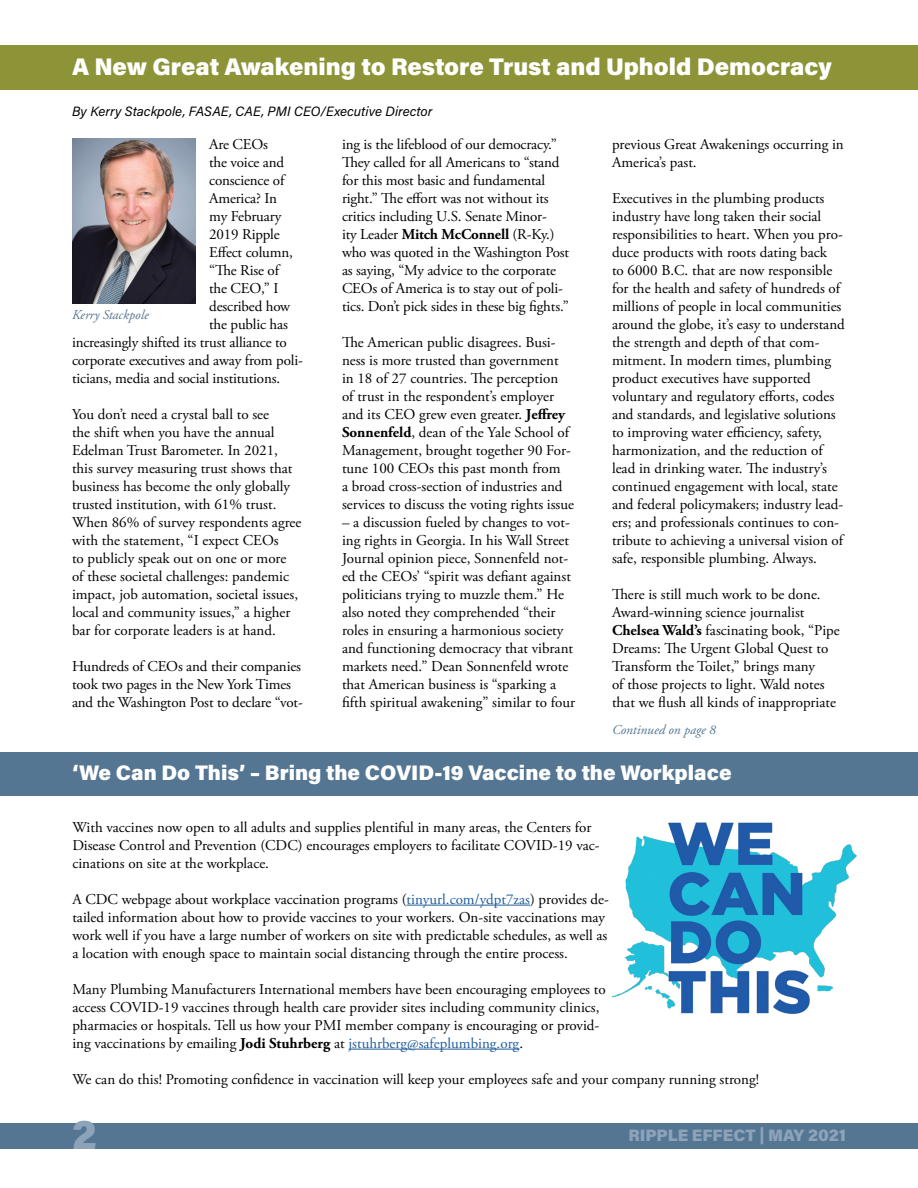
<style>
.page{position:relative;width:918px;height:1188px;background:#fff}
.page>*{position:absolute;margin:0;border:0;box-sizing:border-box;transform-origin:0 0}
.t1{font:900 40.5px "Acumin Pro";color:#8da3ba}
.inside_headline{font:900 24px "Acumin Pro";color:#fff}
.Inside_blue_block_he{font:900 21px "Acumin Pro";color:#fff}
.t2{font:900 16.5px "Acumin Pro";color:#8da3ba}
.body{font:15px/18px "Adobe Garamond Pro";color:#000}
.byline{font:italic 13.5px "Acumin Pro";letter-spacing:.005em;color:#000}
.t3{font:italic 13.5px "Adobe Garamond Pro";color:#547693}
.s1{font-weight:700}
.s2{color:#215e9e}
</style>
<div class="page">
<div style="left:0;top:45px;width:918px;height:45px;background:#8d9438"></div>
<div style="left:0;top:1123px;width:918px;height:25px;background:#547693"></div>
<div style="left:0;top:752px;width:918px;height:43px;background:#547693"></div>
<img style="left:72px;top:138px;width:124px;height:165px">
<hr style="left:407px;top:905px;width:123px;height:1px;background:#215e9e">
<hr style="left:349px;top:1049px;width:170px;height:1px;background:#215e9e">
<img style="left:612px;top:822px;width:245px;height:192px">
<p class="inside_headline" style="left:72px;top:49px;width:761px">A New Great Awakening to Restore Trust and Uphold Democracy</p>
<p class="byline" style="left:72px;top:102px;width:362px">By Kerry Stackpole, FASAE, CAE, PMI CEO/Executive Director</p>
<p class="body" style="left:209px;top:136px;width:60px">Are CEOs</p>
<p class="body" style="left:209px;top:154px;width:77px">the voice and</p>
<p class="body" style="left:209px;top:172px;width:77px">conscience of</p>
<p class="body" style="left:209px;top:190px;width:69px">America? In</p>
<p class="body" style="left:209px;top:208px;width:74px">my February</p>
<p class="body" style="left:209px;top:226px;width:72px">2019 Ripple</p>
<p class="body" style="left:209px;top:244px;width:85px">Effect column,</p>
<p class="body" style="left:209px;top:262px;width:71px">“The Rise of</p>
<p class="body" style="left:209px;top:280px;width:71px">the CEO,” I</p>
<p class="body" style="left:209px;top:298px;width:83px">described how</p>
<p class="body" style="left:209px;top:316px;width:80px">the public has</p>
<p class="body" style="left:72px;top:334px;width:216px">increasingly shifted its trust alliance to</p>
<p class="body" style="left:72px;top:352px;width:232px">corporate executives and away from poli-</p>
<p class="body" style="left:72px;top:370px;width:210px">ticians, media and social institutions.</p>
<p class="body" style="left:72px;top:406px;width:231px">You don’t need a crystal ball to see<br>the shift when you have the annual Edelman Trust Barometer. In 2021, this survey measuring trust shows that business has become the only globally trusted institution, with 61% trust.<br>When 86% of survey respondents agree with the statement, “I expect CEOs<br>to publicly speak out on one or more of these societal challenges: pandemic impact, job automation, societal issues, local and community issues,” a higher bar for corporate leaders is at hand.</p>
<p class="body" style="left:72px;top:658px;width:232px">Hundreds of CEOs and their companies took two pages in the New York Times and the Washington Post to declare “vot-</p>
<p class="t3" style="left:72px;top:307px;width:78px">Kerry Stackpole</p>
<p class="body" style="left:342px;top:136px;width:229px">ing is the lifeblood of our democracy.” They called for all Americans to “stand for this most basic and fundamental right.” The effort was not without its critics including U.S. Senate Minor-<br>ity Leader <span class="s1">Mitch McConnell</span> (R-Ky.) who was quoted in the Washington Post as saying, “My advice to the corporate CEOs of America is to stay out of poli&shy;tics. Don’t pick sides in these big fights.”</p>
<p class="body" style="left:342px;top:334px;width:234px">The American public disagrees. Busi&shy;ness is more trusted than government in 18 of 27 countries. The perception<br>of trust in the respondent’s employer and its CEO grew even greater. <span class="s1">Jeffrey Sonnenfeld</span>, dean of the Yale School of Management, brought together 90 For&shy;tune 100 CEOs this past month from<br>a broad cross-section of industries and services to discuss the voting rights issue</p>
<p class="body" style="left:342px;top:514px;width:235px">– a discussion fueled by changes to vot&shy;ing rights in Georgia. In his Wall Street Journal opinion piece, Sonnenfeld not&shy;ed the CEOs’ “spirit was defiant against politicians trying to muzzle them.” He also noted they comprehended “their roles in ensuring a harmonious society and functioning democracy that vibrant markets need.” Dean Sonnenfeld wrote that American business is “sparking a fifth spiritual awakening” similar to four</p>
<p class="body" style="left:612px;top:136px;width:233px">previous Great Awakenings occurring in<br>America’s past.</p>
<p class="body" style="left:612px;top:190px;width:234px">Executives in the plumbing products industry have long taken their social responsibilities to heart. When you pro&shy;duce products with roots dating back<br>to 6000 B.C. that are now responsible for the health and safety of hundreds of millions of people in local communities around the globe, it’s easy to understand the strength and depth of that com&shy;mitment. In modern times, plumbing product executives have supported voluntary and regulatory efforts, codes and standards, and legislative solutions to improving water efficiency, safety, harmonization, and the reduction of lead in drinking water. The industry’s continued engagement with local, state and federal policymakers; industry lead&shy;ers; and professionals continues to con&shy;tribute to achieving a universal vision of safe, responsible plumbing. Always.</p>
<p class="body" style="left:612px;top:586px;width:229px">There is still much work to be done.<br>Award-winning science journalist <span class="s1">Chelsea Wald’s</span> fascinating book, “Pipe Dreams: The Urgent Global Quest to Transform the Toilet,” brings many<br>of those projects to light. Wald notes that we flush all kinds of inappropriate</p>
<p class="t3" style="left:612px;top:722px;width:106px">Continued on page 8</p>
<p class="Inside_blue_block_he" style="left:72px;top:758px;width:661px">‘We Can Do This’ – Bring the COVID-19 Vaccine to the Workplace</p>
<p class="body" style="left:72px;top:818px;width:529px">With vaccines now open to all adults and supplies plentiful in many areas, the Centers for<br>Disease Control and Prevention (CDC) encourages employers to facilitate COVID-19 vac&shy;cinations on site at the workplace.</p>
<p class="body" style="left:72px;top:890px;width:538px">A CDC webpage about workplace vaccination programs (<span class="s2">tinyurl.com/ydpt7zas</span>) provides de&shy;tailed information about how to provide vaccines to your workers. On-site vaccinations may work well if you have a large number of workers on site with predictable schedules, as well as a location with enough space to maintain social distancing through the entire process.</p>
<p class="body" style="left:72px;top:980px;width:535px">Many Plumbing Manufacturers International members have been encouraging employees to access COVID-19 vaccines through health care provider sites including community clinics, pharmacies or hospitals. Tell us how your PMI member company is encouraging or provid&shy;ing vaccinations by emailing <span class="s1">Jodi Stuhrberg</span> at <span class="s2">jstuhrberg@safeplumbing.org</span>.</p>
<p class="body" style="left:72px;top:1070px;width:688px">We can do this! Promoting confidence in vaccination will keep your employees safe and your company running strong!</p>
<h1 class="t1" style="left:72px;top:1106px;width:26px">2</h1>
<p class="t2" style="left:628px;top:1124px;width:219px">RIPPLE EFFECT | MAY 2021</p>
</div>
